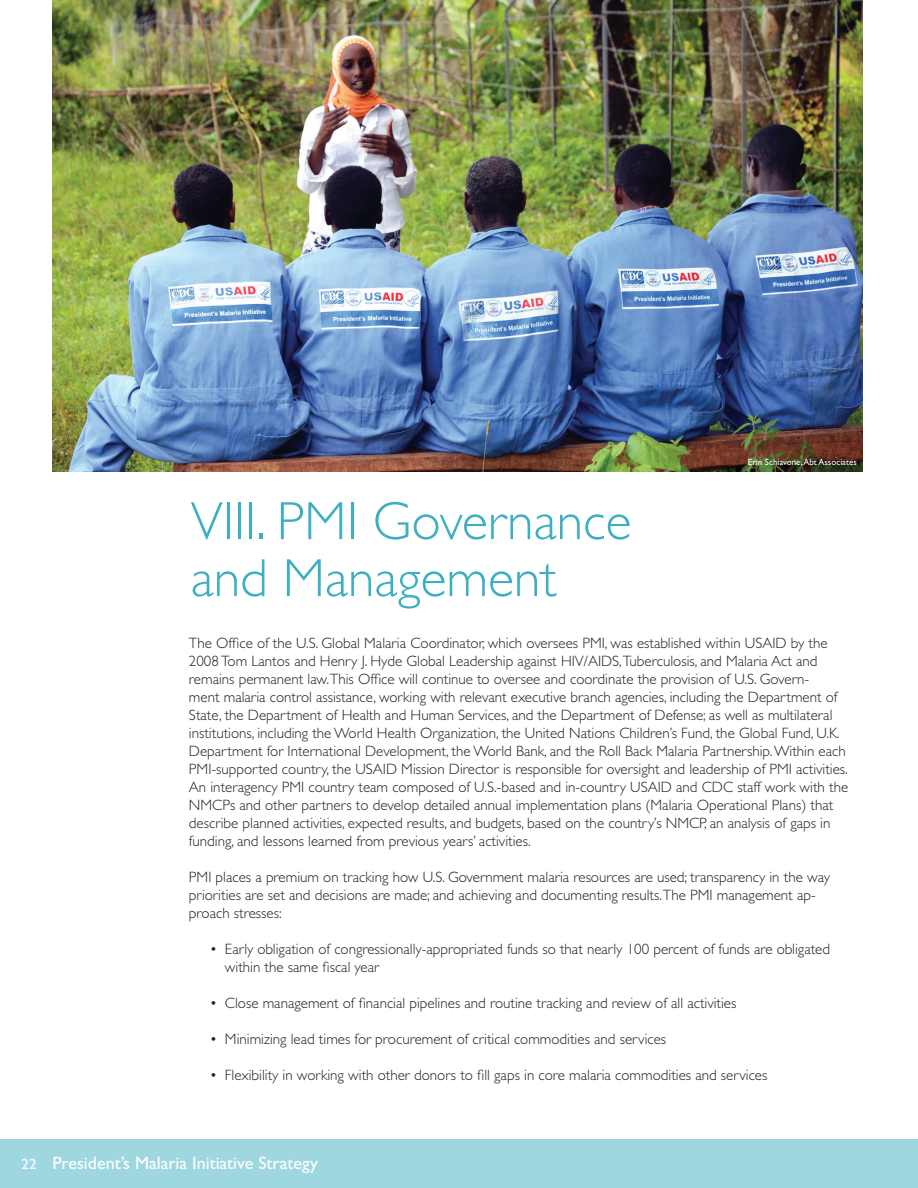
<style>
.page{position:relative;width:918px;height:1188px;background:#fff}
.page>*{position:absolute;margin:0;border:0;box-sizing:border-box;transform-origin:0 0}
.t1{font:300 54px/57px "Gill Sans";color:#3cafc1}
.t2{font:18px "Gill Sans";color:#fff}
.body{font:300 15px/18px "Gill Sans";color:#231f20}
.bullet{font:300 15px/18px "Gill Sans";color:#231f20}
.credit{font:9px "Gill Sans";color:#fff}
.s1{font-size:15px}
</style>
<div class="page">
<div style="left:0;top:1139px;width:918px;height:49px;background:#9ed7e0"></div>
<img style="left:53px;top:0;width:810px;height:472px">
<p class="credit" style="left:748px;top:457px;width:111px">Erin Schiavone, Abt Associates</p>
<h2 class="t1" style="left:191px;top:493px;width:442px">VIII. PMI Governance and Management</h2>
<p class="body" style="left:189px;top:634px;width:661px">The Office of the U.S. Global Malaria Coordinator, which oversees PMI, was established within USAID by the 2008 Tom Lantos and Henry J. Hyde Global Leadership against HIV/AIDS,Tuberculosis, and Malaria Act and remains permanent law.This Office will continue to oversee and coordinate the provision of U.S. Govern-<br>ment malaria control assistance, working with relevant executive branch agencies, including the Department of State, the Department of Health and Human Services, and the Department of Defense; as well as multilateral institutions, including the World Health Organization, the United Nations Children’s Fund, the Global Fund, U.K.<br>Department for International Development, the World Bank, and the Roll Back Malaria Partnership. Within each PMI-supported country, the USAID Mission Director is responsible for oversight and leadership of PMI activities.<br>An interagency PMI country team composed of U.S.-based and in-country USAID and CDC staff work with the NMCPs and other partners to develop detailed annual implementation plans (Malaria Operational Plans) that describe planned activities, expected results, and budgets, based on the country’s NMCP, an analysis of gaps in funding, and lessons learned from previous years’ activities.</p>
<p class="body" style="left:189px;top:868px;width:643px">PMI places a premium on tracking how U.S. Government malaria resources are used; transparency in the way priorities are set and decisions are made; and achieving and documenting results.The PMI management ap&shy;proach stresses:</p>
<p class="bullet" style="left:225px;top:940px;width:607px;text-indent:-15px">• Early obligation of congressionally-appropriated funds so that nearly 100 percent of funds are obligated within the same fiscal year</p>
<p class="bullet" style="left:210px;top:994px;width:528px">• Close management of financial pipelines and routine tracking and review of all activities</p>
<p class="bullet" style="left:210px;top:1030px;width:458px">• Minimizing lead times for procurement of critical commodities and services</p>
<p class="bullet" style="left:210px;top:1066px;width:559px">• Flexibility in working with other donors to fill gaps in core malaria commodities and services</p>
<p class="t2" style="left:22px;top:1152px;width:298px"><span class="s1">22</span> President’s Malaria Initiative Strategy</p>
</div>
